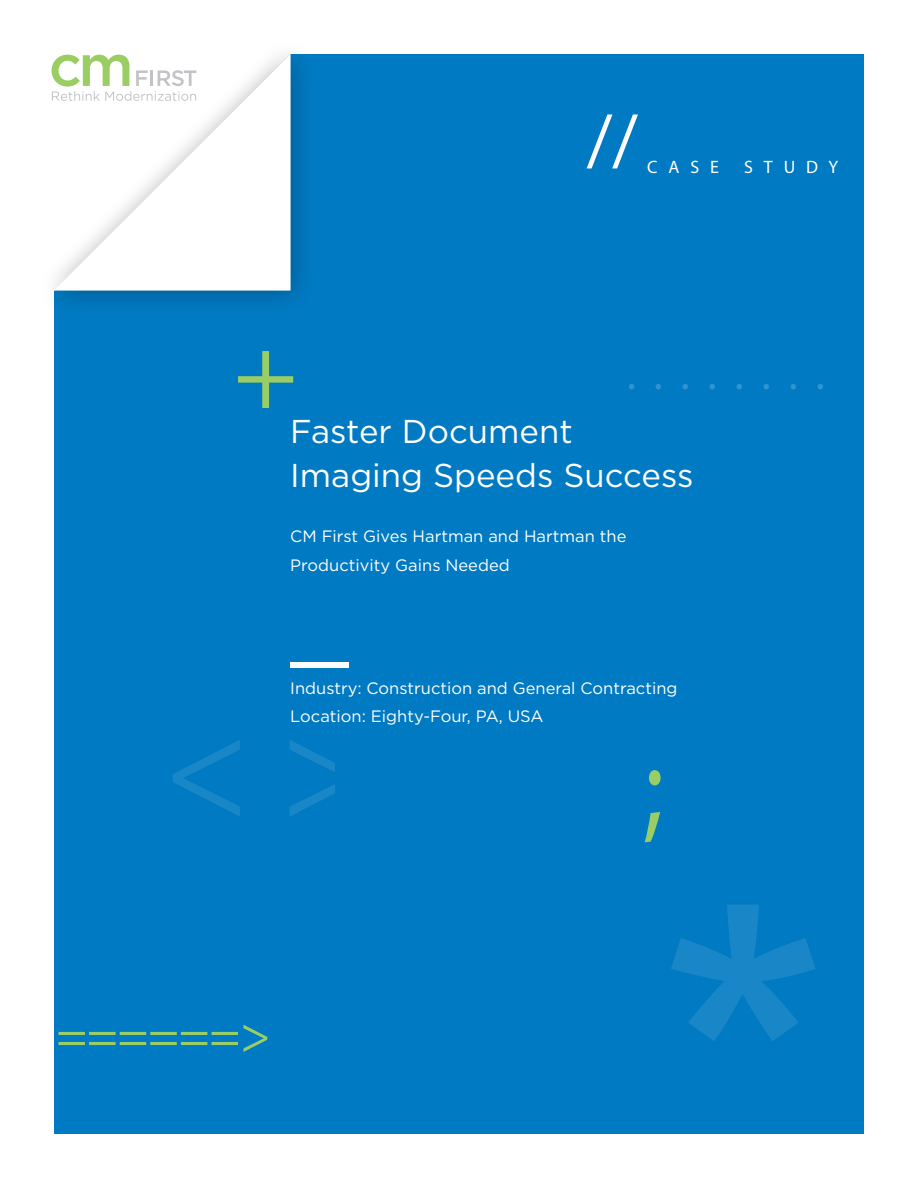
<style>
.page{position:relative;width:918px;height:1188px;background:#fff}
.page>*{position:absolute;margin:0;border:0;box-sizing:border-box;transform-origin:0 0}
.t1{font:448.65px "Arial";color:#fff}
.t2{font:144.6px "Myriad Pro";color:#fff}
.t3{font:122.4px "Myriad Pro";color:#99cd65;scale:.81 1}
.t4{font:116.1px "Myriad Pro";color:#fff}
.t5{font:107.1px "Myriad Pro";color:#99cd65}
.t6{font:74.4px "Myriad Pro";color:#fff}
.t7{font:44.55px "Myriad Pro";color:#fff}
.Cover___Headline{font:33px/44.4px "Gotham";color:#fff}
.Use_Case{font:18px "Myriad Pro";letter-spacing:.6em;color:#fff}
.Cover___Headline-2{font:16.5px/28.5px "Gotham";color:#fff}
</style>
<div class="page">
<div style="left:54px;top:54px;width:810px;height:1080px;background:#007ac2"></div>
<div style="left:36px;top:36px;width:279px;height:279px;background:#000;opacity:.3"></div>
<svg style="left:54px;top:54px;width:237px;height:237px"></svg>
<svg style="left:52px;top:55px;width:144px;height:46px"></svg>
<div style="left:58px;top:1025px;width:209px;height:27px;background:#007ac2"></div>
<h3 class="t5" style="left:234px;top:306px;width:65px">+</h3>
<h3 class="t6" style="left:587px;top:95px;width:53px">//</h3>
<p class="Use_Case" style="left:647px;top:155px;width:73px">CASE</p>
<p class="Use_Case" style="left:744px;top:155px;width:95px">STUDY</p>
<h3 class="t7" style="left:626px;top:346px;width:200px">........</h3>
<p class="Cover___Headline" style="left:290px;top:408px;width:405px">Faster Document<br>Imaging Speeds Success</p>
<p class="Cover___Headline-2" style="left:290px;top:522px;width:338px">CM First Gives Hartman and Hartman the<br>Productivity Gains Needed</p>
<h3 class="t4" style="left:291px;top:543px;width:60px">_</h3>
<p class="Cover___Headline-2" style="left:290px;top:674px;width:389px">Industry: Construction and General Contracting<br>Location: Eighty-Four, PA, USA</p>
<h2 class="t2" style="left:163px;top:679px;width:204px">&lt; &gt;</h2>
<h3 class="t3" style="left:643px;top:711px;width:27px">;</h3>
<h1 class="t1" style="left:657px;top:780px;width:176px">*</h1>
</div>
